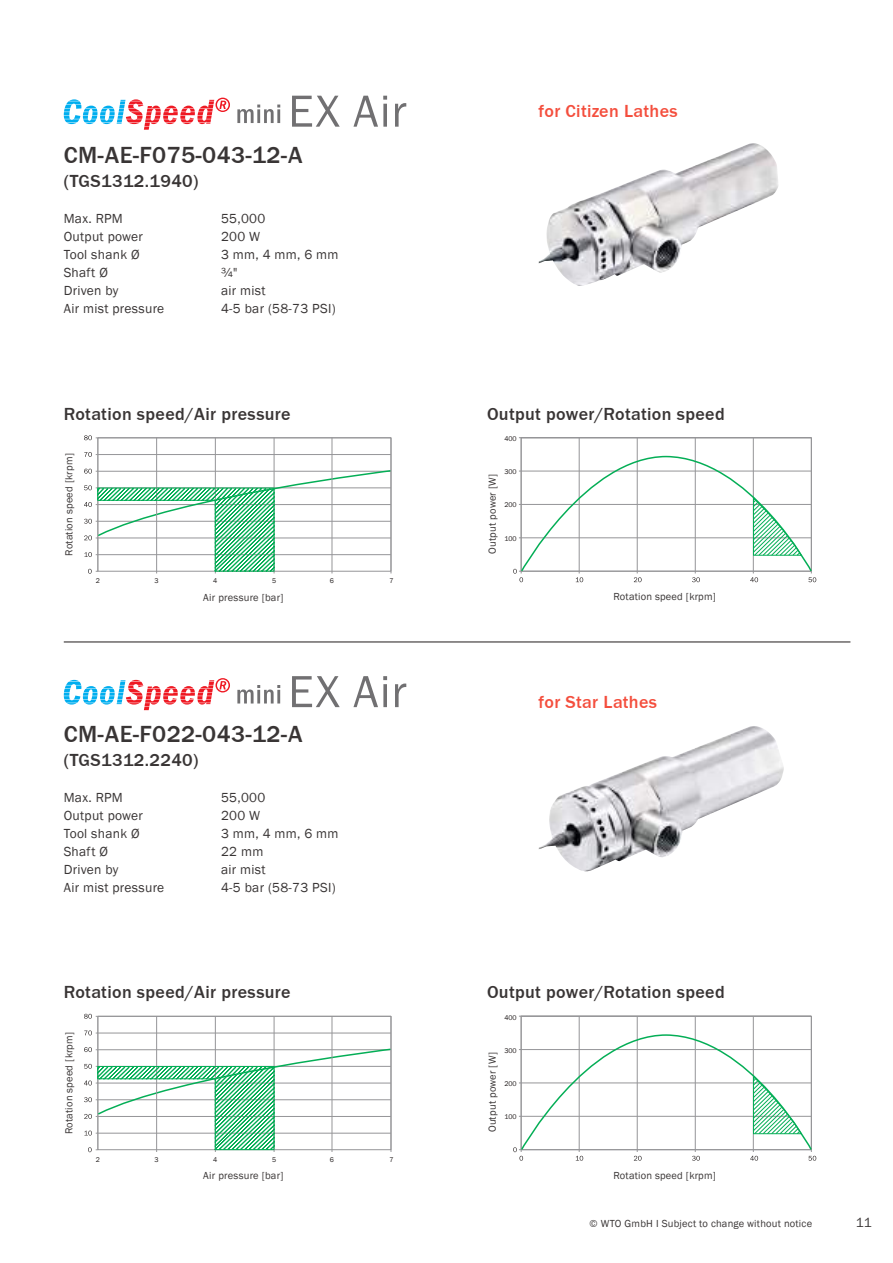
<style>
.page{position:relative;width:893px;height:1263px;background:#fff}
.page>*{position:absolute;margin:0;border:0;box-sizing:border-box;transform-origin:0 0}
.t1{font:500 24px "Franklin Gothic URW";letter-spacing:.02em;color:#393535}
.t2{font:500 18px "Franklin Gothic URW";letter-spacing:.02em;color:#393535}
.t3{font:500 18px "Franklin Gothic URW";letter-spacing:.02em;color:#f44e3d}
.t4{font:13.5px "Franklin Gothic URW Boo";letter-spacing:.02em;color:#393535}
.t5{font:10.5px "Franklin Gothic URW Boo";letter-spacing:.02em;color:#393535}
.t6{font:7.05px "Franklin Gothic URW Boo";color:#241f1f}
</style>
<div class="page">
<hr style="left:64px;top:641px;width:786px;height:1px;background:#393535">
<svg style="left:237px;top:685px;width:43px;height:18px"></svg>
<svg style="left:64px;top:678px;width:166px;height:32px"></svg>
<svg style="left:292px;top:676px;width:114px;height:31px"></svg>
<svg style="left:237px;top:105px;width:43px;height:18px"></svg>
<svg style="left:64px;top:98px;width:166px;height:32px"></svg>
<svg style="left:292px;top:96px;width:114px;height:31px"></svg>
<img style="left:539px;top:726px;width:245px;height:145px">
<img style="left:539px;top:143px;width:239px;height:143px">
<hr style="left:98px;top:454px;width:293px;height:1px;background:#959598">
<hr style="left:98px;top:438px;width:1px;height:133px;background:#9b9b9d">
<svg style="left:84px;top:452px;width:14px;height:5px"></svg>
<svg style="left:84px;top:435px;width:14px;height:5px"></svg>
<hr style="left:156px;top:438px;width:1px;height:135px;background:#959598">
<hr style="left:215px;top:438px;width:1px;height:135px;background:#959598">
<hr style="left:274px;top:438px;width:1px;height:135px;background:#959598">
<hr style="left:332px;top:438px;width:1px;height:135px;background:#959598">
<hr style="left:391px;top:438px;width:1px;height:135px;background:#959598">
<hr style="left:519px;top:437px;width:292px;height:1px;background:#959598">
<hr style="left:521px;top:438px;width:1px;height:135px;background:#959598">
<hr style="left:637px;top:438px;width:1px;height:135px;background:#959598">
<hr style="left:579px;top:438px;width:1px;height:135px;background:#959598">
<hr style="left:695px;top:438px;width:1px;height:135px;background:#959598">
<hr style="left:753px;top:438px;width:1px;height:135px;background:#959598">
<hr style="left:811px;top:438px;width:1px;height:135px;background:#959598">
<svg style="left:84px;top:469px;width:308px;height:105px"></svg>
<svg style="left:513px;top:456px;width:303px;height:126px"></svg>
<hr style="left:98px;top:1033px;width:293px;height:1px;background:#959598">
<hr style="left:98px;top:1016px;width:1px;height:134px;background:#9b9b9d">
<svg style="left:84px;top:1030px;width:14px;height:5px"></svg>
<svg style="left:84px;top:1014px;width:14px;height:5px"></svg>
<hr style="left:156px;top:1016px;width:1px;height:136px;background:#959598">
<hr style="left:215px;top:1016px;width:1px;height:136px;background:#959598">
<hr style="left:274px;top:1016px;width:1px;height:136px;background:#959598">
<hr style="left:332px;top:1016px;width:1px;height:136px;background:#959598">
<hr style="left:391px;top:1016px;width:1px;height:136px;background:#959598">
<hr style="left:519px;top:1016px;width:292px;height:1px;background:#959598">
<hr style="left:521px;top:1016px;width:1px;height:136px;background:#959598">
<hr style="left:637px;top:1016px;width:1px;height:136px;background:#959598">
<hr style="left:579px;top:1016px;width:1px;height:136px;background:#959598">
<hr style="left:695px;top:1016px;width:1px;height:136px;background:#959598">
<hr style="left:753px;top:1016px;width:1px;height:136px;background:#959598">
<hr style="left:811px;top:1016px;width:1px;height:136px;background:#959598">
<svg style="left:84px;top:1047px;width:308px;height:105px"></svg>
<svg style="left:513px;top:1034px;width:303px;height:127px"></svg>
<h1 class="t1" style="left:64px;top:140px;width:240px">CM-AE-F075-043-12-A</h1>
<h2 class="t2" style="left:64px;top:170px;width:136px">(TGS1312.1940)</h2>
<p class="t4" style="left:64px;top:210px;width:60px">Max. RPM</p>
<p class="t4" style="left:221px;top:210px;width:46px">55,000</p>
<p class="t4" style="left:64px;top:228px;width:81px">Output power</p>
<p class="t4" style="left:221px;top:228px;width:41px">200 W</p>
<p class="t4" style="left:64px;top:246px;width:77px">Tool shank Ø</p>
<p class="t4" style="left:221px;top:246px;width:119px">3 mm, 4 mm, 6 mm</p>
<p class="t4" style="left:64px;top:264px;width:46px">Shaft Ø</p>
<p class="t4" style="left:221px;top:264px;width:18px">¾"</p>
<p class="t4" style="left:64px;top:282px;width:56px">Driven by</p>
<p class="t4" style="left:221px;top:282px;width:46px">air mist</p>
<p class="t4" style="left:64px;top:300px;width:102px">Air mist pressure</p>
<p class="t4" style="left:221px;top:300px;width:116px">4-5 bar (58-73 PSI)</p>
<h2 class="t2" style="left:64px;top:403px;width:228px">Rotation speed/Air pressure</h2>
<p class="t5" style="left:63px;top:556px;width:104px;rotate:-90deg">Rotation speed [krpm]</p>
<p class="t6" style="left:96px;top:577px;width:6px">2</p>
<p class="t6" style="left:155px;top:577px;width:6px">3</p>
<p class="t6" style="left:213px;top:577px;width:6px">4</p>
<p class="t6" style="left:272px;top:577px;width:6px">5</p>
<p class="t6" style="left:330px;top:577px;width:6px">6</p>
<p class="t6" style="left:389px;top:577px;width:6px">7</p>
<p class="t5" style="left:203px;top:591px;width:82px">Air pressure [bar]</p>
<h1 class="t1" style="left:64px;top:719px;width:240px">CM-AE-F022-043-12-A</h1>
<h2 class="t2" style="left:64px;top:748px;width:136px">(TGS1312.2240)</h2>
<p class="t4" style="left:64px;top:789px;width:60px">Max. RPM</p>
<p class="t4" style="left:221px;top:789px;width:46px">55,000</p>
<p class="t4" style="left:64px;top:807px;width:81px">Output power</p>
<p class="t4" style="left:221px;top:807px;width:41px">200 W</p>
<p class="t4" style="left:64px;top:825px;width:77px">Tool shank Ø</p>
<p class="t4" style="left:221px;top:825px;width:119px">3 mm, 4 mm, 6 mm</p>
<p class="t4" style="left:64px;top:843px;width:46px">Shaft Ø</p>
<p class="t4" style="left:221px;top:843px;width:44px">22 mm</p>
<p class="t4" style="left:64px;top:861px;width:56px">Driven by</p>
<p class="t4" style="left:221px;top:861px;width:46px">air mist</p>
<p class="t4" style="left:64px;top:879px;width:102px">Air mist pressure</p>
<p class="t4" style="left:221px;top:879px;width:116px">4-5 bar (58-73 PSI)</p>
<h2 class="t2" style="left:64px;top:981px;width:228px">Rotation speed/Air pressure</h2>
<p class="t5" style="left:63px;top:1134px;width:104px;rotate:-90deg">Rotation speed [krpm]</p>
<p class="t6" style="left:96px;top:1155px;width:6px">2</p>
<p class="t6" style="left:155px;top:1155px;width:6px">3</p>
<p class="t6" style="left:213px;top:1155px;width:6px">4</p>
<p class="t6" style="left:272px;top:1155px;width:6px">5</p>
<p class="t6" style="left:330px;top:1155px;width:6px">6</p>
<p class="t6" style="left:389px;top:1155px;width:6px">7</p>
<p class="t5" style="left:203px;top:1169px;width:82px">Air pressure [bar]</p>
<h2 class="t3" style="left:539px;top:100px;width:141px">for Citizen Lathes</h2>
<h2 class="t2" style="left:487px;top:403px;width:239px">Output power/Rotation speed</h2>
<p class="t6" style="left:504px;top:434px;width:14px">400</p>
<p class="t6" style="left:504px;top:467px;width:14px">300</p>
<p class="t6" style="left:504px;top:501px;width:14px">200</p>
<p class="t6" style="left:504px;top:534px;width:14px">100</p>
<p class="t5" style="left:486px;top:554px;width:82px;rotate:-90deg">Output power [W]</p>
<p class="t5" style="left:613px;top:590px;width:104px">Rotation speed [krpm]</p>
<h2 class="t3" style="left:539px;top:691px;width:120px">for Star Lathes</h2>
<h2 class="t2" style="left:487px;top:981px;width:239px">Output power/Rotation speed</h2>
<p class="t6" style="left:504px;top:1013px;width:14px">400</p>
<p class="t6" style="left:504px;top:1046px;width:14px">300</p>
<p class="t6" style="left:504px;top:1079px;width:14px">200</p>
<p class="t6" style="left:504px;top:1112px;width:14px">100</p>
<p class="t5" style="left:486px;top:1132px;width:82px;rotate:-90deg">Output power [W]</p>
<p class="t5" style="left:613px;top:1169px;width:104px">Rotation speed [krpm]</p>
<p class="t5" style="left:590px;top:1217px;width:224px">© WTO GmbH I Subject to change without notice</p>
<p class="t4" style="left:856px;top:1214px;width:17px">11</p>
</div>
